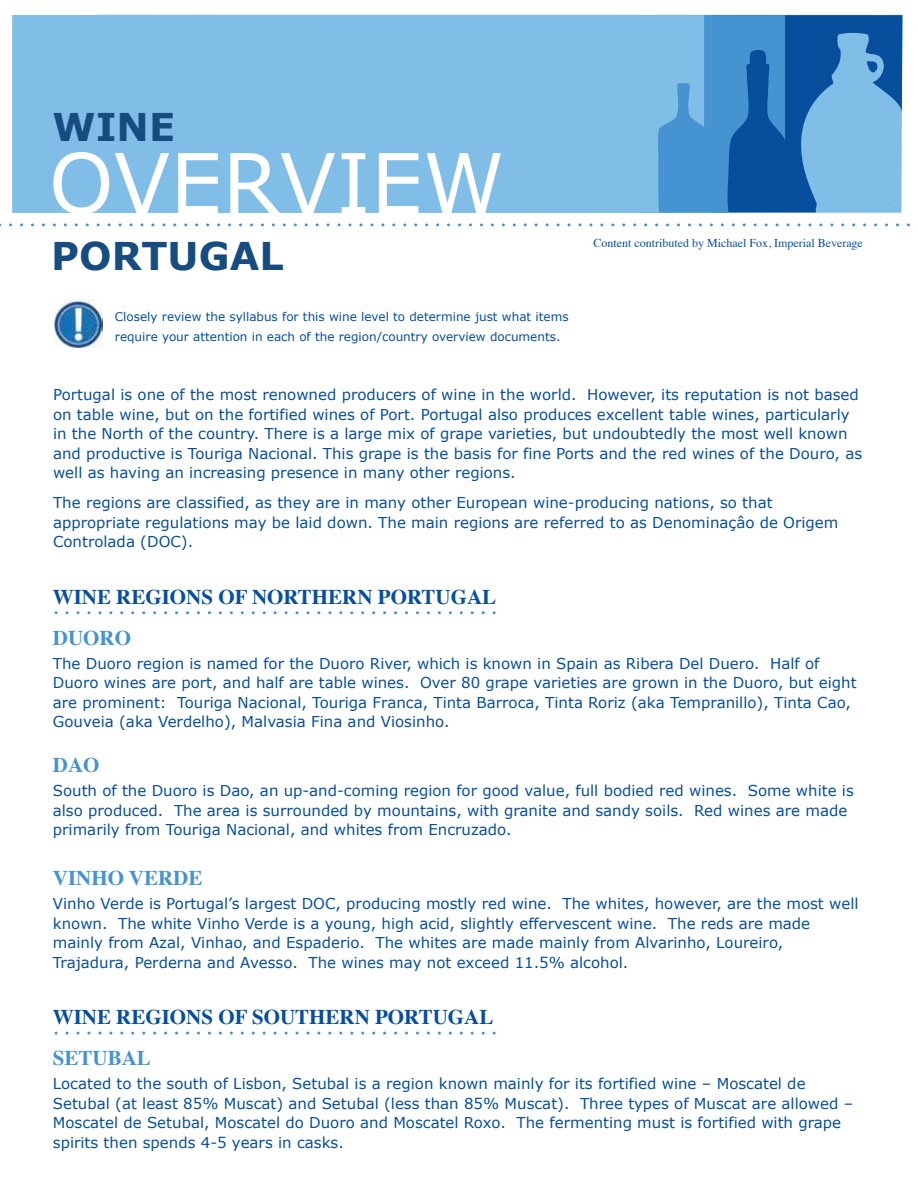
<style>
.page{position:relative;width:918px;height:1188px;background:#fff}
.page>*{position:absolute;margin:0;border:0;box-sizing:border-box;transform-origin:0 0}
.t1{font:82.5px "Verdana";color:#fff}
.t2{font:700 38.25px "Verdana";color:#174c81}
.t3{font:700 21px "Times";color:#074e9d}
.t4{font:700 21px "Times";color:#4593d0}
.t5{font:15px/19.5px "Verdana";color:#074e9d}
.t6{font:12px/19.5px "Verdana";color:#074e9d}
.t7{font:12px "Times";color:#074e9d}
</style>
<div class="page">
<svg style="left:704px;top:15px;width:199px;height:198px;background:#4186c4"></svg>
<div style="left:12px;top:15px;width:692px;height:198px;background:#80bee8"></div>
<svg style="left:0;top:223px;width:910px;height:3px"></svg>
<svg style="left:56px;top:611px;width:440px;height:3px"></svg>
<svg style="left:56px;top:1032px;width:440px;height:3px"></svg>
<img style="left:54px;top:300px;width:48px;height:48px">
<h2 class="t2" style="left:53px;top:102px;width:124px">WINE</h2>
<h1 class="t1" style="left:49px;top:131px;width:457px">OVERVIEW</h1>
<h2 class="t2" style="left:51px;top:231px;width:234px">PORTUGAL</h2>
<p class="t7" style="left:593px;top:232px;width:271px">Content contributed by Michael Fox, Imperial Beverage</p>
<p class="t6" style="left:115px;top:307px;width:455px">Closely review the syllabus for this wine level to determine just what items require your attention in each of the region/country overview documents.</p>
<p class="t5" style="left:53px;top:385px;width:811px">Portugal is one of the most renowned producers of wine in the world. However, its reputation is not based on table wine, but on the fortified wines of Port. Portugal also produces excellent table wines, particularly in the North of the country. There is a large mix of grape varieties, but undoubtedly the most well known and productive is Touriga Nacional. This grape is the basis for fine Ports and the red wines of the Douro, as well as having an increasing presence in many other regions.</p>
<p class="t5" style="left:53px;top:493px;width:787px">The regions are classified, as they are in many other European wine-producing nations, so that appropriate regulations may be laid down. The main regions are referred to as Denominaçâo de Origem<br>Controlada (DOC).</p>
<h3 class="t3" style="left:53px;top:577px;width:445px">WINE REGIONS OF NORTHERN PORTUGAL</h3>
<h3 class="t4" style="left:53px;top:617px;width:80px">DUORO</h3>
<p class="t5" style="left:53px;top:654px;width:805px">The Duoro region is named for the Duoro River, which is known in Spain as Ribera Del Duero. Half of Duoro wines are port, and half are table wines. Over 80 grape varieties are grown in the Duoro, but eight are prominent: Touriga Nacional, Touriga Franca, Tinta Barroca, Tinta Roriz (aka Tempranillo), Tinta Cao, Gouveia (aka Verdelho), Malvasia Fina and Viosinho.</p>
<h3 class="t4" style="left:53px;top:745px;width:48px">DAO</h3>
<p class="t5" style="left:53px;top:781px;width:803px">South of the Duoro is Dao, an up-and-coming region for good value, full bodied red wines. Some white is also produced. The area is surrounded by mountains, with granite and sandy soils. Red wines are made primarily from Touriga Nacional, and whites from Encruzado.</p>
<h3 class="t4" style="left:53px;top:858px;width:151px">VINHO VERDE</h3>
<p class="t5" style="left:53px;top:894px;width:807px">Vinho Verde is Portugal’s largest DOC, producing mostly red wine. The whites, however, are the most well known. The white Vinho Verde is a young, high acid, slightly effervescent wine. The reds are made mainly from Azal, Vinhao, and Espaderio. The whites are made mainly from Alvarinho, Loureiro, Trajadura, Perderna and Avesso. The wines may not exceed 11.5% alcohol.</p>
<h3 class="t3" style="left:53px;top:997px;width:442px">WINE REGIONS OF SOUTHERN PORTUGAL</h3>
<h3 class="t4" style="left:53px;top:1038px;width:100px">SETUBAL</h3>
<p class="t5" style="left:53px;top:1074px;width:802px">Located to the south of Lisbon, Setubal is a region known mainly for its fortified wine – Moscatel de Setubal (at least 85% Muscat) and Setubal (less than 85% Muscat). Three types of Muscat are allowed – Moscatel de Setubal, Moscatel do Duoro and Moscatel Roxo. The fermenting must is fortified with grape spirits then spends 4-5 years in casks.</p>
</div>
